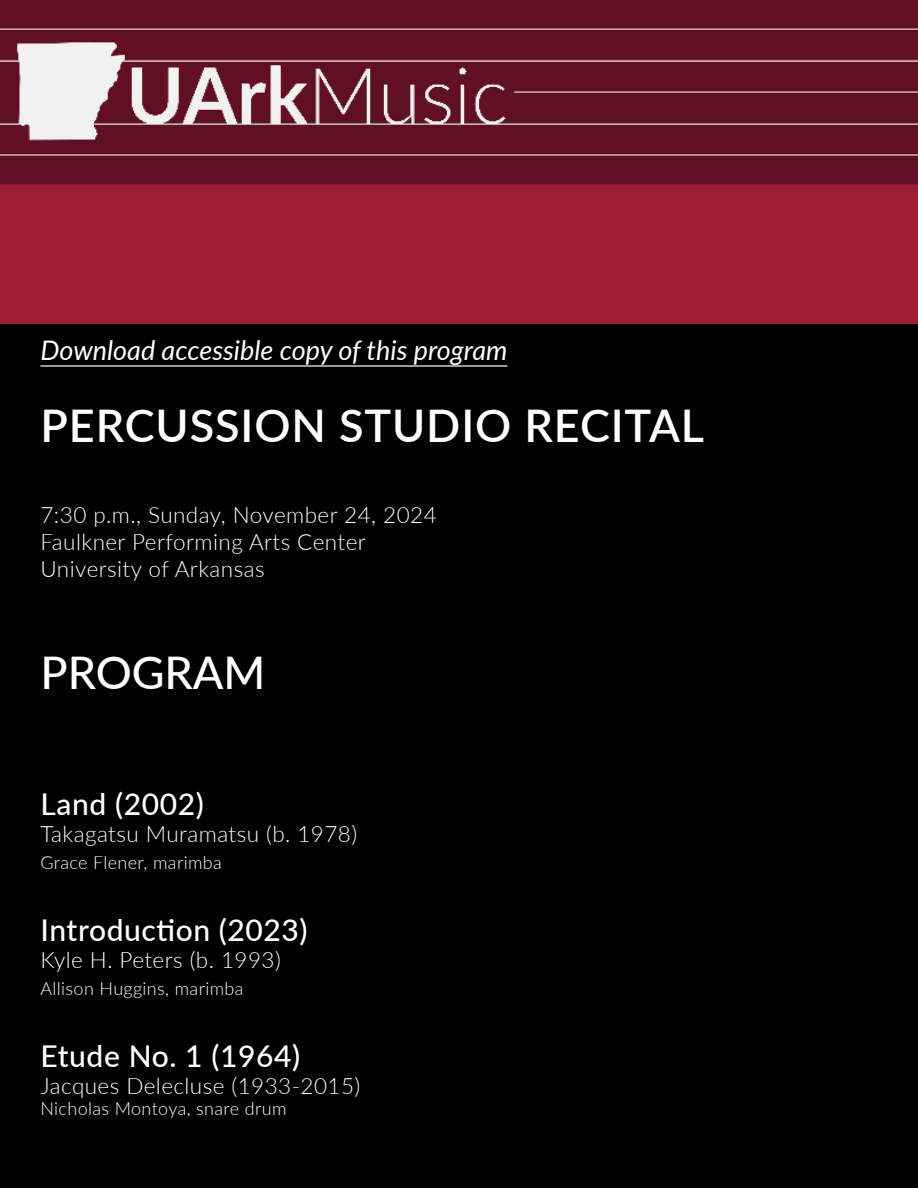
<style>
.page{position:relative;width:918px;height:1188px;background:#000}
.page>*{position:absolute;margin:0;border:0;box-sizing:border-box;transform-origin:0 0}
.t1{font:600 45px "Lato";letter-spacing:.02em;color:#fff}
.t2{font:500 45px "Lato";color:#fff}
.t3{font:500 30px "Lato";letter-spacing:.02em;color:#fff}
.t4{font:italic 27px "Lato";color:#fff}
.t5{font:300 22.5px/27px "Lato";letter-spacing:.02em;color:#fff}
.t6{font:300 18px "Lato";letter-spacing:.02em;color:#fff}
</style>
<div class="page">
<img style="left:0;top:0;width:918px;height:324px">
<hr style="left:40px;top:365px;width:467px;height:2px;background:#fff">
<p class="t4" style="left:40px;top:331px;width:468px">Download accessible copy of this program</p>
<h1 class="t1" style="left:40px;top:393px;width:665px">PERCUSSION STUDIO RECITAL</h1>
<p class="t5" style="left:40px;top:501px;width:398px">7:30 p.m., Sunday, November 24, 2024<br>Faulkner Performing Arts Center<br>University of Arkansas</p>
<h1 class="t2" style="left:40px;top:640px;width:227px">PROGRAM</h1>
<h2 class="t3" style="left:40px;top:782px;width:165px">Land (2002)</h2>
<p class="t5" style="left:40px;top:819px;width:318px">Takagatsu Muramatsu (b. 1978)</p>
<p class="t6" style="left:40px;top:850px;width:183px">Grace Flener, marimba</p>
<h2 class="t3" style="left:40px;top:908px;width:269px">Introduction (2023)</h2>
<p class="t5" style="left:40px;top:945px;width:242px">Kyle H. Peters (b. 1993)</p>
<p class="t6" style="left:40px;top:976px;width:205px">Allison Huggins, marimba</p>
<h2 class="t3" style="left:40px;top:1034px;width:261px">Etude No. 1 (1964)</h2>
<p class="t5" style="left:40px;top:1071px;width:321px">Jacques Delecluse (1933-2015)</p>
<p class="t6" style="left:40px;top:1096px;width:248px">Nicholas Montoya, snare drum</p>
</div>
